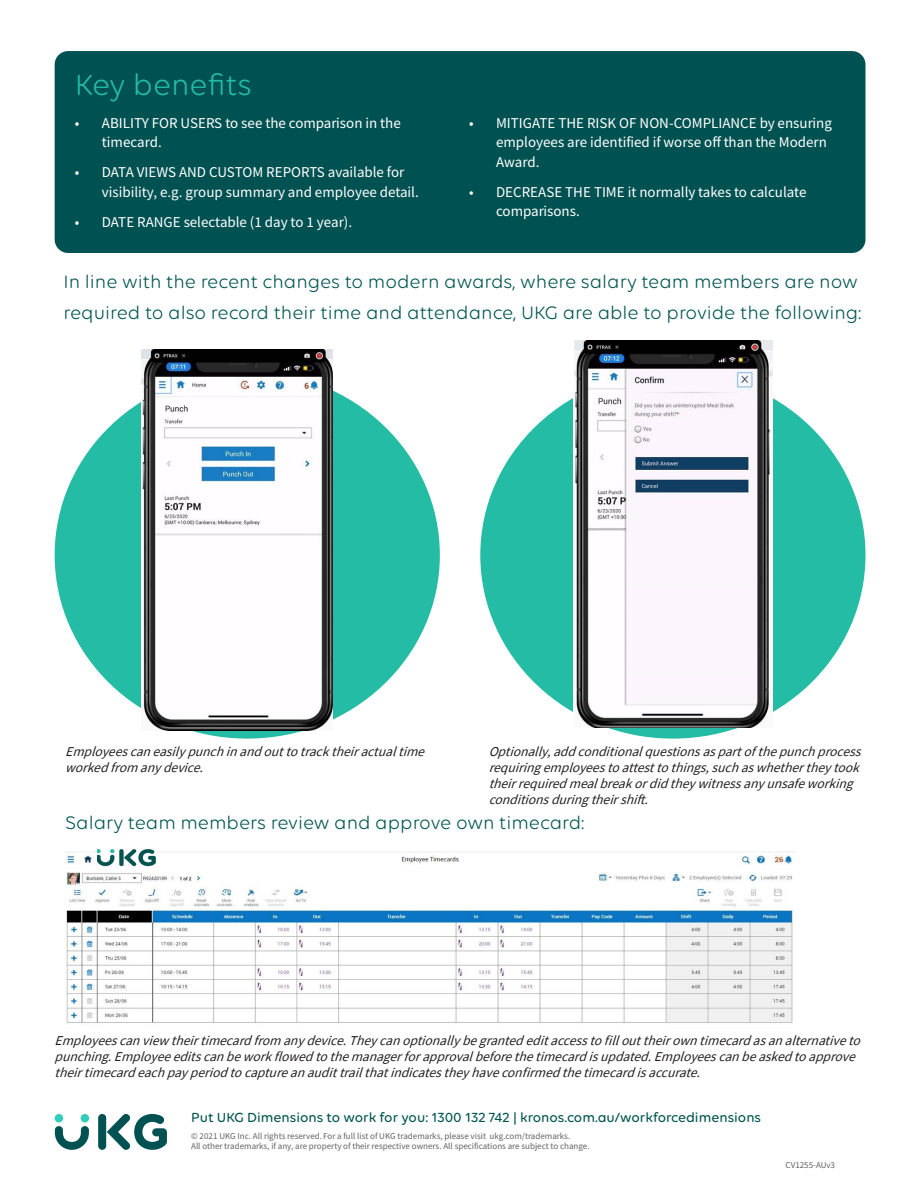
<style>
.page{position:relative;width:918px;height:1188px;background:#fff}
.page>*{position:absolute;margin:0;border:0;box-sizing:border-box;transform-origin:0 0}
.Callout_title{font:31.5px "Volte Rounded";color:#24bca4}
.Callout_title-2{font:19.5px/31.5px "Volte Rounded";color:#005550}
.t1{font:15px/19.5px "Source Sans Variable";color:#fff}
.Call_to_action{font:500 14.25px "Volte Rounded";color:#005550}
.t2{font:italic 13.5px/16.2px "Source Sans Pro";color:#231f20}
.Footnote{font:9px "Source Sans Variable";color:#636366}
</style>
<div class="page">
<div style="left:55px;top:372px;width:385px;height:367px;background:#24bca4;border-radius:50%"></div>
<div style="left:55px;top:51px;width:811px;height:202px;background:#005151;border-radius:14px"></div>
<div style="left:98px;top:1114px;width:8px;height:36px;background:#005151;border-radius:4px"></div>
<svg style="left:107px;top:1114px;width:60px;height:36px"></svg>
<div style="left:55px;top:1114px;width:8px;height:8px;background:#30cebb;border-radius:50%"></div>
<div style="left:81px;top:1114px;width:8px;height:8px;background:#30cebb;border-radius:50%"></div>
<svg style="left:55px;top:1126px;width:34px;height:24px"></svg>
<div style="left:480px;top:372px;width:386px;height:367px;background:#24bca4;border-radius:50%"></div>
<img style="left:573px;top:341px;width:199px;height:386px">
<img style="left:142px;top:349px;width:190px;height:381px">
<img style="left:65px;top:852px;width:730px;height:171px">
<img style="left:97px;top:849px;width:60px;height:18px">
<p class="Callout_title" style="left:75px;top:66px;width:178px">Key benefits</p>
<p class="t1" style="left:102px;top:113px;width:300px;text-indent:-27px">• ABILITY FOR USERS to see the comparison in the timecard.</p>
<p class="t1" style="left:102px;top:163px;width:318px;text-indent:-27px">• DATA VIEWS AND CUSTOM REPORTS available for visibility, e.g. group summary and employee detail.</p>
<p class="t1" style="left:75px;top:212px;width:279px">• DATE RANGE selectable (1 day to 1 year).</p>
<p class="t1" style="left:496px;top:113px;width:337px;text-indent:-27px">• MITIGATE THE RISK OF NON-COMPLIANCE by ensuring employees are identified if worse off than the Modern<br>Award.</p>
<p class="t1" style="left:496px;top:182px;width:312px;text-indent:-27px">• DECREASE THE TIME it normally takes to calculate comparisons.</p>
<p class="Callout_title-2" style="left:64px;top:265px;width:799px">In line with the recent changes to modern awards, where salary team members are now required to also record their time and attendance, UKG are able to provide the following:</p>
<p class="t2" style="left:65px;top:743px;width:365px">Employeescaneasilypunchinandouttotracktheiractualtime workedfrom anydevice.</p>
<p class="t2" style="left:489px;top:743px;width:379px">Optionally,addconditionalquestionsaspartofthepunchprocess requiringemployeestoattesttothings,suchaswhethertheytook theirrequiredmealbreakordidtheywitnessanyunsafeworking conditionsduringtheirshift.</p>
<p class="Callout_title-2" style="left:65px;top:807px;width:521px">Salary team members review and approve own timecard:</p>
<p class="t2" style="left:55px;top:1032px;width:812px">Employeescanview theirtimecardfrom anydevice.Theycanoptionallybegrantededitaccesstofillouttheirowntimecardasanalternativeto punching.Employeeeditscanbeworkflowedtothemanagerforapprovalbeforethetimecardisupdated.Employeescanbeaskedtoapprove theirtimecardeachpayperiodtocaptureanaudittrailthatindicatestheyhaveconfirmedthetimecardisaccurate.</p>
<p class="Call_to_action" style="left:191px;top:1109px;width:571px">Put UKG Dimensions to work for you: 1300 132 742 | kronos.com.au/workforcedimensions</p>
<p class="Footnote" style="left:191px;top:1130px;width:381px">© 2021 UKG Inc. All rights reserved. For a full list of UKG trademarks, please visit ukg.com/trademarks.</p>
<p class="Footnote" style="left:191px;top:1141px;width:400px">All other trademarks, if any, are property of their respective owners. All specifications are subject to change.</p>
<p class="Footnote" style="left:786px;top:1159px;width:51px">CV1255-AUv3</p>
</div>
